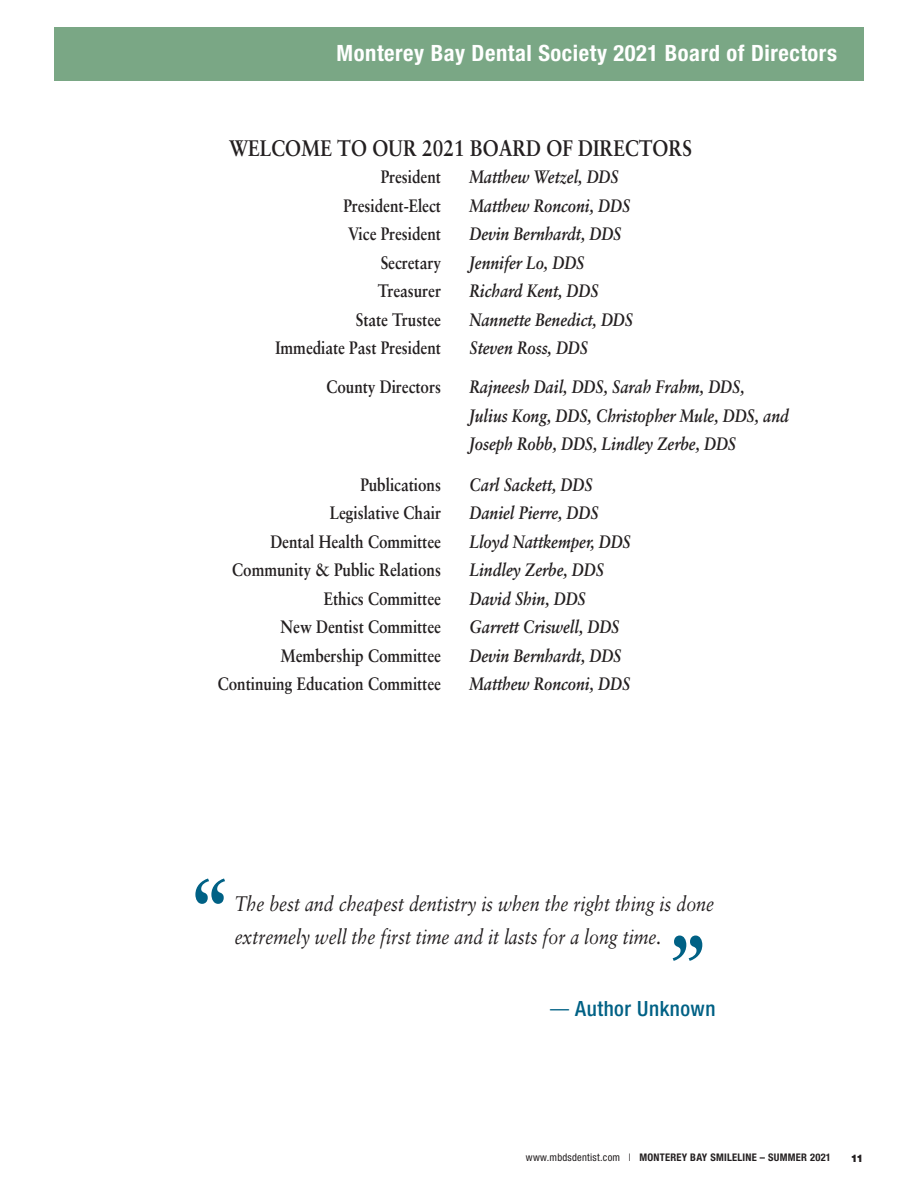
<style>
.page{position:relative;width:918px;height:1188px;background:#fff}
.page>*{position:absolute;margin:0;border:0;box-sizing:border-box;transform-origin:0 0}
.t1{font:700 90px "Sabon";color:#006185;scale:.85 1}
.t2{font:700 condensed 22.5px "Helvetica Neue";letter-spacing:.025em;color:#fff}
.t3{font:700 22.5px "Sabon";color:#231f20;scale:.85 1}
.t4{font:italic 21px "Sabon";color:#231f20;scale:.85 1}
.t5{font:500 condensed 21px "Helvetica Neue";letter-spacing:.025em;color:#006185}
.t6{font:italic 700 18px/28.5px "Sabon";color:#231f20;scale:.85 1}
.t7{font:700 18px/28.5px "Sabon";color:#231f20;text-align:right;scale:.85 1}
.t8{font:700 condensed 10.5px "Helvetica Neue";letter-spacing:.025em;color:#231f20}
.t9{font:900 expanded 10.5px "Helvetica Neue";color:#231f20;scale:.75 1}
.s1{font-family:"Lucida Grande";font-weight:400;font-stretch:normal}
.s2{font-weight:400}
.s3{font-weight:300}
</style>
<div class="page">
<div style="left:54px;top:27px;width:810px;height:54px;background:#7aa785"></div>
<p class="t2" style="left:337px;top:45px;width:502px">Monterey Bay Dental Society 2021 Board of Directors</p>
<p class="t3" style="left:229px;top:139px;width:546px">WELCOME TO OUR 2021 BOARD OF DIRECTORS</p>
<p class="t7" style="left:275px;top:164px;width:196px">President<br>President-Elect<br>Vice President<br>Secretary<br>Treasurer<br>State Trustee<br>Immediate Past President</p>
<p class="t7" style="left:326px;top:374px;width:136px">County Directors</p>
<p class="t7" style="left:218px;top:472px;width:264px">Publications<br>Legislative Chair<br>Dental Health Committee<br>Community &amp; Public Relations<br>Ethics Committee<br>New Dentist Committee<br>Membership Committee<br>Continuing Education Committee</p>
<p class="t6" style="left:469px;top:164px;width:194px">Matthew Wetzel, DDS<br>Matthew Ronconi, DDS<br>Devin Bernhardt, DDS<br>Jennifer Lo, DDS<br>Richard Kent, DDS<br>Nannette Benedict, DDS<br>Steven Ross, DDS</p>
<p class="t6" style="left:469px;top:374px;width:378px">Rajneesh Dail, DDS, Sarah Frahm, DDS,<br>Julius Kong, DDS, Christopher Mule, DDS, and<br>Joseph Robb, DDS, Lindley Zerbe, DDS</p>
<p class="t6" style="left:469px;top:472px;width:191px">Carl Sackett, DDS<br>Daniel Pierre, DDS<br>Lloyd Nattkemper, DDS<br>Lindley Zerbe, DDS<br>David Shin, DDS<br>Garrett Criswell, DDS<br>Devin Bernhardt, DDS<br>Matthew Ronconi, DDS</p>
<h1 class="t1" style="left:189px;top:873px;width:52px">“</h1>
<p class="t4" style="left:235px;top:895px;width:565px">The best and cheapest dentistry is when the right thing is done</p>
<p class="t4" style="left:235px;top:928px;width:504px">extremely well the first time and it lasts for a long time.</p>
<h1 class="t1" style="left:709px;top:967px;width:52px;rotate:-180deg">“</h1>
<p class="t5" style="left:549px;top:1001px;width:168px"><span class="s1">―</span> Author Unknown</p>
<p class="t8" style="left:526px;top:1154px;width:307px"><span class="s2">www.mbdsdentist.com</span> <span class="s3">I</span> MONTEREY BAY SMILELINE – SUMMER 2021</p>
<p class="t9" style="left:852px;top:1154px;width:16px">11</p>
</div>
